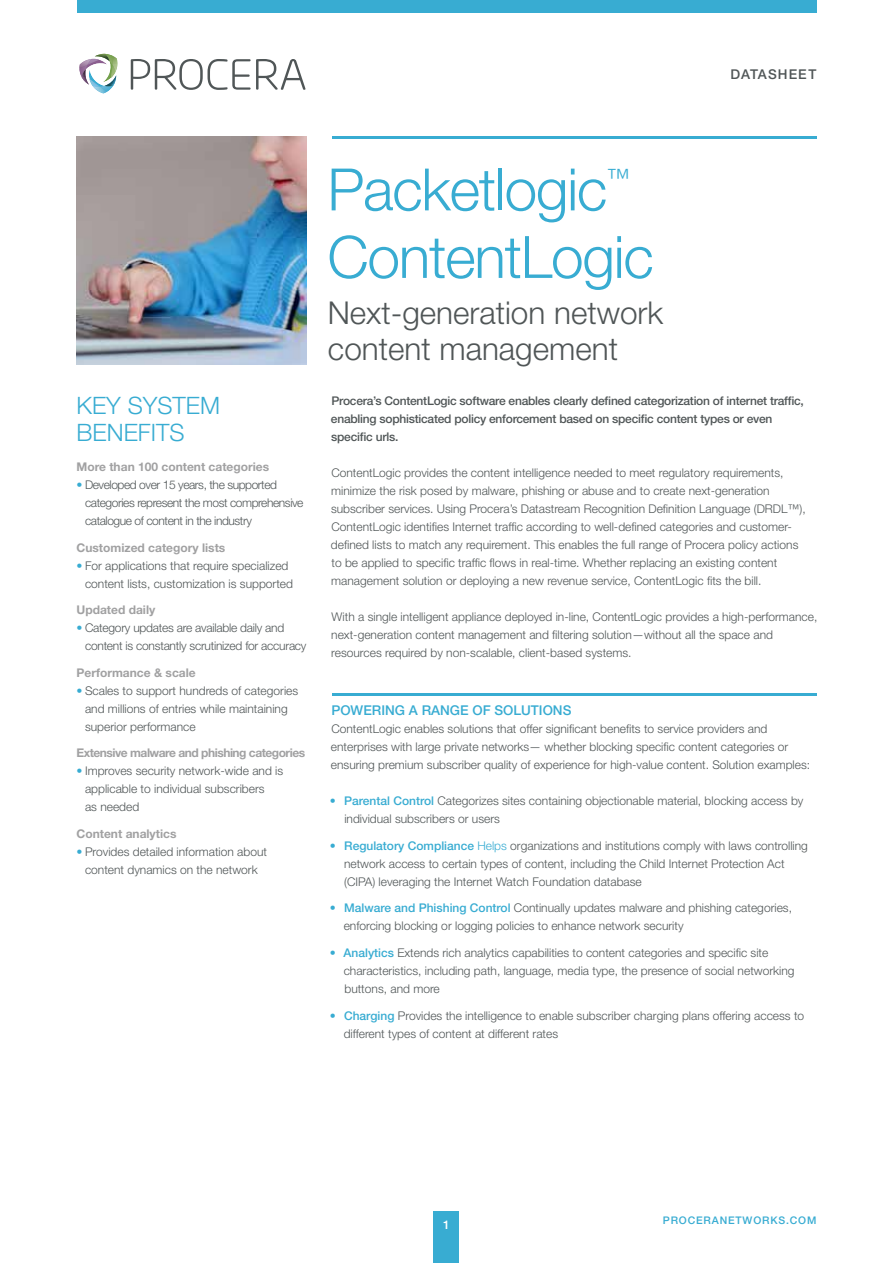
<style>
.page{position:relative;width:893px;height:1263px;background:#fff}
.page>*{position:absolute;margin:0;border:0;box-sizing:border-box;transform-origin:0 0}
.t1{font:300 58.5px "Helvetica Neue LT Pro";letter-spacing:-.02em;color:#38acd2}
.t2{font:300 31.5px/36px "Helvetica Neue LT Pro";color:#505657}
.t3{font:300 24px/27px "Helvetica Neue LT Pro";color:#38acd2}
.t4{font:500 13.5px "Helvetica Neue LT Pro";color:#38acd2}
.t5{font:500 13.5px "Helvetica Neue LT Pro";letter-spacing:.08em;color:#505657}
.t6{font:300 12px/18px "Helvetica Neue LT Pro";color:#505657}
.t7{font:500 12px/18px "Helvetica Neue LT Pro";letter-spacing:-.02em;color:#505657}
.t8{font:300 12px/18px "Helvetica Neue LT Pro";letter-spacing:-.035em;color:#505657}
.t9{font:700 12px "Helvetica Neue LT Pro";color:#a1a1a2}
.t10{font:300 12px/18px "Helvetica Neue LT Pro";letter-spacing:-.02em;color:#505657}
.t11{font:700 12px "Helvetica Neue LT Pro";letter-spacing:-.04em;color:#a1a1a2}
.t12{font:500 12px "Helvetica Neue LT Pro";color:#fff}
.t13{font:500 10.5px "Helvetica Neue LT Pro";letter-spacing:.08em;color:#38acd2}
.s1{color:#38acd2}
.s2{font-weight:500;color:#38acd2}
</style>
<div class="page">
<div style="left:77px;top:0;width:739px;height:13px;background:#38acd2"></div>
<hr style="left:332px;top:693px;width:484px;height:2px;background:#38acd2">
<svg style="left:131px;top:59px;width:174px;height:31px"></svg>
<svg style="left:79px;top:54px;width:39px;height:39px"></svg>
<img style="left:81px;top:69px;width:8px;height:16px">
<hr style="left:332px;top:136px;width:484px;height:2px;background:#38acd2">
<img style="left:77px;top:136px;width:230px;height:228px">
<div style="left:434px;top:1212px;width:25px;height:51px;background:#38acd2"></div>
<p class="t5" style="left:730px;top:66px;width:87px">DATASHEET</p>
<h3 class="t3" style="left:77px;top:391px;width:145px">KEY SYSTEM<br>BENEFITS</h3>
<p class="t9" style="left:77px;top:459px;width:194px">More than 100 content categories</p>
<p class="t8" style="left:85px;top:475px;width:220px;text-indent:-9px"><span class="s1">•</span> Developed over 15 years, the supported categories represent the most comprehensive catalogue of content in the industry</p>
<p class="t9" style="left:77px;top:540px;width:150px">Customized category lists</p>
<p class="t6" style="left:85px;top:556px;width:209px;text-indent:-9px"><span class="s1">•</span> For applications that require specialized content lists, customization is supported</p>
<p class="t9" style="left:77px;top:602px;width:80px">Updated daily</p>
<p class="t10" style="left:85px;top:618px;width:223px;text-indent:-9px"><span class="s1">•</span> Category updates are available daily and content is constantly scrutinized for accuracy</p>
<p class="t9" style="left:77px;top:665px;width:121px">Performance &amp; scale</p>
<p class="t6" style="left:85px;top:681px;width:215px;text-indent:-9px"><span class="s1">•</span> Scales to support hundreds of categories and millions of entries while maintaining superior performance</p>
<p class="t11" style="left:77px;top:745px;width:230px">Extensive malware and phishing categories</p>
<p class="t6" style="left:85px;top:761px;width:200px;text-indent:-9px"><span class="s1">•</span> Improves security network-wide and is applicable to individual subscribers<br>as needed</p>
<p class="t9" style="left:77px;top:826px;width:101px">Content analytics</p>
<p class="t6" style="left:77px;top:842px;width:192px;text-align:center"><span class="s1">•</span> Provides detailed information about content dynamics on the network</p>
<h1 class="t1" style="left:327px;top:154px;width:281px">Packetlogic</h1>
<h3 class="t3" style="left:606px;top:164px;width:25px">™</h3>
<h1 class="t1" style="left:327px;top:221px;width:328px">ContentLogic</h1>
<h2 class="t2" style="left:328px;top:295px;width:337px">Next-generation network content management</h2>
<p class="t7" style="left:331px;top:391px;width:474px">Procera’s ContentLogic software enables clearly defined categorization of internet traffic, enabling sophisticated policy enforcement based on specific content types or even specific urls.</p>
<p class="t6" style="left:331px;top:463px;width:476px">ContentLogic provides the content intelligence needed to meet regulatory requirements, minimize the risk posed by malware, phishing or abuse and to create next-generation subscriber services. Using Procera’s Datastream Recognition Definition Language (DRDL™), ContentLogic identifies Internet traffic according to well-defined categories and customer&shy;defined lists to match any requirement. This enables the full range of Procera policy actions to be applied to specific traffic flows in real-time. Whether replacing an existing content management solution or deploying a new revenue service, ContentLogic fits the bill.</p>
<p class="t6" style="left:331px;top:607px;width:488px">With a single intelligent appliance deployed in-line, ContentLogic provides a high-performance, next-generation content management and filtering solution—without all the space and resources required by non-scalable, client-based systems.</p>
<p class="t4" style="left:331px;top:702px;width:242px">POWERING A RANGE OF SOLUTIONS</p>
<p class="t6" style="left:331px;top:720px;width:481px">ContentLogic enables solutions that offer significant benefits to service providers and enterprises with large private networks— whether blocking specific content categories or ensuring premium subscriber quality of experience for high-value content. Solution examples:</p>
<p class="t6" style="left:344px;top:792px;width:461px;text-indent:-15px"><span class="s2">• Parental Control</span> Categorizes sites containing objectionable material, blocking access by individual subscribers or users</p>
<p class="t6" style="left:344px;top:836px;width:465px;text-indent:-14px"><span class="s2">• Regulatory Compliance</span> <span class="s1">Helps</span> organizations and institutions comply with laws controlling network access to certain types of content, including the Child Internet Protection Act (CIPA) leveraging the Internet Watch Foundation database</p>
<p class="t6" style="left:344px;top:899px;width:450px;text-indent:-14px"><span class="s2">• Malware and Phishing Control</span> Continually updates malware and phishing categories, enforcing blocking or logging policies to enhance network security</p>
<p class="t6" style="left:344px;top:943px;width:452px;text-indent:-14px"><span class="s2">• Analytics</span> Extends rich analytics capabilities to content categories and specific site characteristics, including path, language, media type, the presence of social networking buttons, and more</p>
<p class="t6" style="left:344px;top:1006px;width:462px;text-indent:-14px"><span class="s2">• Charging</span> Provides the intelligence to enable subscriber charging plans offering access to different types of content at different rates</p>
<p class="t12" style="left:443px;top:1217px;width:8px">1</p>
<p class="t13" style="left:663px;top:1214px;width:155px">PROCERANETWORKS.COM</p>
</div>
